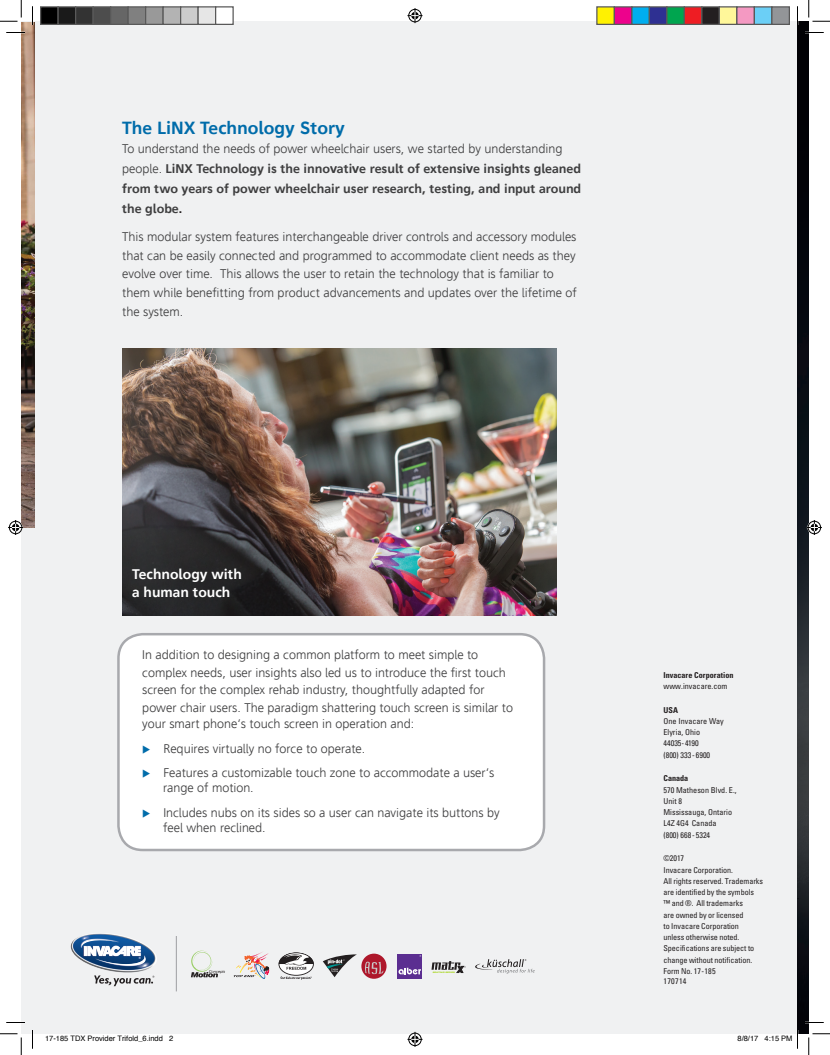
<style>
.page{position:relative;width:830px;height:1055px;background:#fff}
.page>*{position:absolute;margin:0;border:0;box-sizing:border-box;transform-origin:0 0}
.t1{font:17.5px "Agan 65";color:#006caa}
.t2{font:13.88px/18.1px "Agan 65";color:#fff}
.t3{font:12.5px/18.8px "Agan 45";color:#3e3e3f}
.t4{font:12.5px/20px "Agan 65";color:#3e3e3f;text-align:justify}
.t5{font:condensed 8.12px/11.2px "Univers";letter-spacing:-.005em;color:#231f20}
.t6{font:700 condensed 8.12px "Univers";color:#231f20}
.t7{font:7.5px "Helvetica";color:#000}
.t8{font:700 expanded 2px "Microgramma DOT";color:#a2d40a}
.s1{font-family:"Agan 45"}
.s2{color:#231f20}
.s3{color:#006caa}
</style>
<div class="page">
<div style="left:21px;top:21px;width:777px;height:1013px;background:#f0f1f2"></div>
<img style="left:21px;top:23px;width:14px;height:505px">
<img style="left:798px;top:21px;width:11px;height:1012px">
<div style="left:118px;top:634px;width:426px;height:216px;background:#fff;border-radius:24px"></div>
<div style="left:117px;top:633px;width:428px;height:218px;border:2px solid #a8a9ad;border-radius:24px"></div>
<img style="left:71px;top:934px;width:86px;height:39px">
<svg style="left:81px;top:938px;width:65px;height:29px"></svg>
<svg style="left:94px;top:975px;width:60px;height:11px"></svg>
<div style="left:361px;top:954px;width:26px;height:25px;background:#ae172b;border-radius:50%"></div>
<svg style="left:365px;top:962px;width:19px;height:12px"></svg>
<svg style="left:191px;top:951px;width:34px;height:26px"></svg>
<svg style="left:432px;top:961px;width:34px;height:12px"></svg>
<svg style="left:234px;top:952px;width:35px;height:27px"></svg>
<svg style="left:323px;top:954px;width:34px;height:23px"></svg>
<svg style="left:279px;top:953px;width:35px;height:27px"></svg>
<hr style="left:176px;top:936px;width:1px;height:55px;background:#9d9fa2">
<div style="left:397px;top:954px;width:25px;height:25px;background:#5b2e91"></div>
<svg style="left:398px;top:968px;width:23px;height:6px"></svg>
<svg style="left:475px;top:959px;width:60px;height:15px"></svg>
<img style="left:122px;top:349px;width:434px;height:266px">
<svg style="left:6px;top:32px;width:19px;height:1px"></svg>
<svg style="left:805px;top:32px;width:19px;height:1px"></svg>
<svg style="left:6px;top:1022px;width:19px;height:1px"></svg>
<svg style="left:805px;top:1022px;width:19px;height:1px"></svg>
<svg style="left:32px;top:6px;width:1px;height:19px"></svg>
<svg style="left:32px;top:1030px;width:1px;height:19px"></svg>
<svg style="left:797px;top:6px;width:1px;height:19px"></svg>
<svg style="left:0;top:0;width:22px;height:22px"></svg>
<svg style="left:0;top:1033px;width:22px;height:22px"></svg>
<svg style="left:808px;top:0;width:22px;height:22px"></svg>
<svg style="left:808px;top:1033px;width:22px;height:22px"></svg>
<svg style="left:408px;top:8px;width:14px;height:15px"></svg>
<svg style="left:408px;top:1032px;width:14px;height:15px"></svg>
<svg style="left:8px;top:520px;width:15px;height:15px"></svg>
<svg style="left:807px;top:520px;width:15px;height:15px"></svg>
<div style="left:41px;top:7px;width:17px;height:17px;background:#000"></div>
<div style="left:40px;top:6px;width:19px;height:19px;border:1px solid #595959"></div>
<div style="left:58px;top:7px;width:18px;height:17px;background:#1a1a1a"></div>
<div style="left:58px;top:6px;width:18px;height:19px;border:1px solid #595959"></div>
<div style="left:76px;top:7px;width:17px;height:17px;background:#333"></div>
<div style="left:75px;top:6px;width:19px;height:19px;border:1px solid #595959"></div>
<div style="left:93px;top:7px;width:18px;height:17px;background:#4d4d4d"></div>
<div style="left:92px;top:6px;width:19px;height:19px;border:1px solid #595959"></div>
<div style="left:111px;top:7px;width:17px;height:17px;background:#666"></div>
<div style="left:110px;top:6px;width:19px;height:19px;border:1px solid #595959"></div>
<div style="left:128px;top:7px;width:18px;height:17px;background:#808080"></div>
<div style="left:128px;top:6px;width:18px;height:19px;border:1px solid #595959"></div>
<div style="left:146px;top:7px;width:17px;height:17px;background:#999"></div>
<div style="left:145px;top:6px;width:19px;height:19px;border:1px solid #595959"></div>
<div style="left:163px;top:7px;width:18px;height:17px;background:#b3b3b3"></div>
<div style="left:162px;top:6px;width:19px;height:19px;border:1px solid #595959"></div>
<div style="left:181px;top:7px;width:17px;height:17px;background:#ccc"></div>
<div style="left:180px;top:6px;width:19px;height:19px;border:1px solid #595959"></div>
<div style="left:198px;top:7px;width:18px;height:17px;background:#e6e6e6"></div>
<div style="left:198px;top:6px;width:18px;height:19px;border:1px solid #595959"></div>
<div style="left:216px;top:7px;width:17px;height:17px;background:#fff"></div>
<div style="left:215px;top:6px;width:19px;height:19px;border:1px solid #595959"></div>
<div style="left:597px;top:7px;width:17px;height:17px;background:#fff101"></div>
<div style="left:596px;top:6px;width:19px;height:19px;border:1px solid #595959"></div>
<div style="left:614px;top:7px;width:18px;height:17px;background:#ed028c"></div>
<div style="left:614px;top:6px;width:18px;height:19px;border:1px solid #595959"></div>
<div style="left:632px;top:7px;width:17px;height:17px;background:#00aeef"></div>
<div style="left:631px;top:6px;width:19px;height:19px;border:1px solid #595959"></div>
<div style="left:649px;top:7px;width:18px;height:17px;background:#2e3092"></div>
<div style="left:649px;top:6px;width:19px;height:19px;border:1px solid #595959"></div>
<div style="left:667px;top:7px;width:17px;height:17px;background:#00a54f"></div>
<div style="left:666px;top:6px;width:19px;height:19px;border:1px solid #595959"></div>
<div style="left:684px;top:7px;width:18px;height:17px;background:#ee1d23"></div>
<div style="left:684px;top:6px;width:18px;height:19px;border:1px solid #595959"></div>
<div style="left:702px;top:7px;width:17px;height:17px;background:#231f20"></div>
<div style="left:701px;top:6px;width:19px;height:19px;border:1px solid #595959"></div>
<div style="left:719px;top:7px;width:18px;height:17px;background:#fff79a"></div>
<div style="left:719px;top:6px;width:19px;height:19px;border:1px solid #595959"></div>
<div style="left:737px;top:7px;width:17px;height:17px;background:#f499c2"></div>
<div style="left:736px;top:6px;width:19px;height:19px;border:1px solid #595959"></div>
<div style="left:754px;top:7px;width:18px;height:17px;background:#6bcff6"></div>
<div style="left:754px;top:6px;width:18px;height:19px;border:1px solid #595959"></div>
<div style="left:772px;top:7px;width:17px;height:17px;background:#939598"></div>
<div style="left:771px;top:6px;width:19px;height:19px;border:1px solid #595959"></div>
<svg style="left:797px;top:1030px;width:1px;height:19px"></svg>
<h1 class="t1" style="left:122px;top:118px;width:224px">The LiNX Technology Story</h1>
<p class="t3" style="left:122px;top:140px;width:442px">To understand the needs of power wheelchair users, we started by understanding</p>
<p class="t4" style="left:122px;top:159px;width:461px"><span class="s1">people.</span> LiNX Technology is the innovative result of extensive insights gleaned from two years of power wheelchair user research, testing, and input around the globe<span class="s2">.</span></p>
<p class="t3" style="left:122px;top:227px;width:456px">This modular system features interchangeable driver controls and accessory modules that can be easily connected and programmed to accommodate client needs as they evolve over time. This allows the user to retain the technology that is familiar to them while benefitting from product advancements and updates over the lifetime of the system.</p>
<p class="t2" style="left:132px;top:565px;width:111px">Technology with a human touch</p>
<p class="t3" style="left:142px;top:646px;width:372px;line-height:17.5px">In addition to designing a common platform to meet simple to complex needs, user insights also led us to introduce the first touch screen for the complex rehab industry, thoughtfully adapted for power chair users. The paradigm shattering touch screen is similar to</p>
<p class="t3" style="left:142px;top:714px;width:274px">your smart phone‘s touch screen in operation and:</p>
<p class="t3" style="left:142px;top:739px;width:225px"><span class="s3">◆</span> Requires virtually no force to operate.</p>
<p class="t3" style="left:163px;top:766px;width:333px;line-height:15px;text-indent:-21px"><span class="s3">◆</span> Features a customizable touch zone to accommodate a user‘s range of motion.</p>
<p class="t3" style="left:163px;top:806px;width:338px;line-height:15px;text-indent:-21px"><span class="s3">◆</span> Includes nubs on its sides so a user can navigate its buttons by feel when reclined.</p>
<p class="t8" style="left:433px;top:971px;width:24px">SEATING SERIES</p>
<p class="t6" style="left:664px;top:670px;width:71px">Invacare Corporation</p>
<p class="t5" style="left:664px;top:680px;width:65px">www.invacare.com</p>
<p class="t6" style="left:664px;top:705px;width:16px">USA</p>
<p class="t5" style="left:664px;top:715px;width:62px">One Invacare Way<br>Elyria, Ohio<br>44035-4190<br>(800) 333-6900</p>
<p class="t6" style="left:664px;top:774px;width:26px">Canada</p>
<p class="t5" style="left:664px;top:784px;width:75px">570 Matheson Blvd. E.,<br>Unit 8<br>Mississauga, Ontario<br>L4Z 4G4 Canada<br>(800) 668-5324</p>
<p class="t5" style="left:664px;top:853px;width:101px">©2017<br>Invacare Corporation.<br>All rights reserved. Trademarks are identified by the symbols<br>™ and ®. All trademarks<br>are owned by or licensed<br>to Invacare Corporation<br>unless otherwise noted.<br>Specifications are subject to change without notification.<br>Form No. 17-185</p>
<p class="t5" style="left:664px;top:975px;width:24px">170714</p>
<p class="t7" style="left:45px;top:1033px;width:130px">17-185 TDX Provider Trifold_6.indd 2</p>
<p class="t7" style="left:738px;top:1033px;width:57px">8/8/17 4:15 PM</p>
</div>
